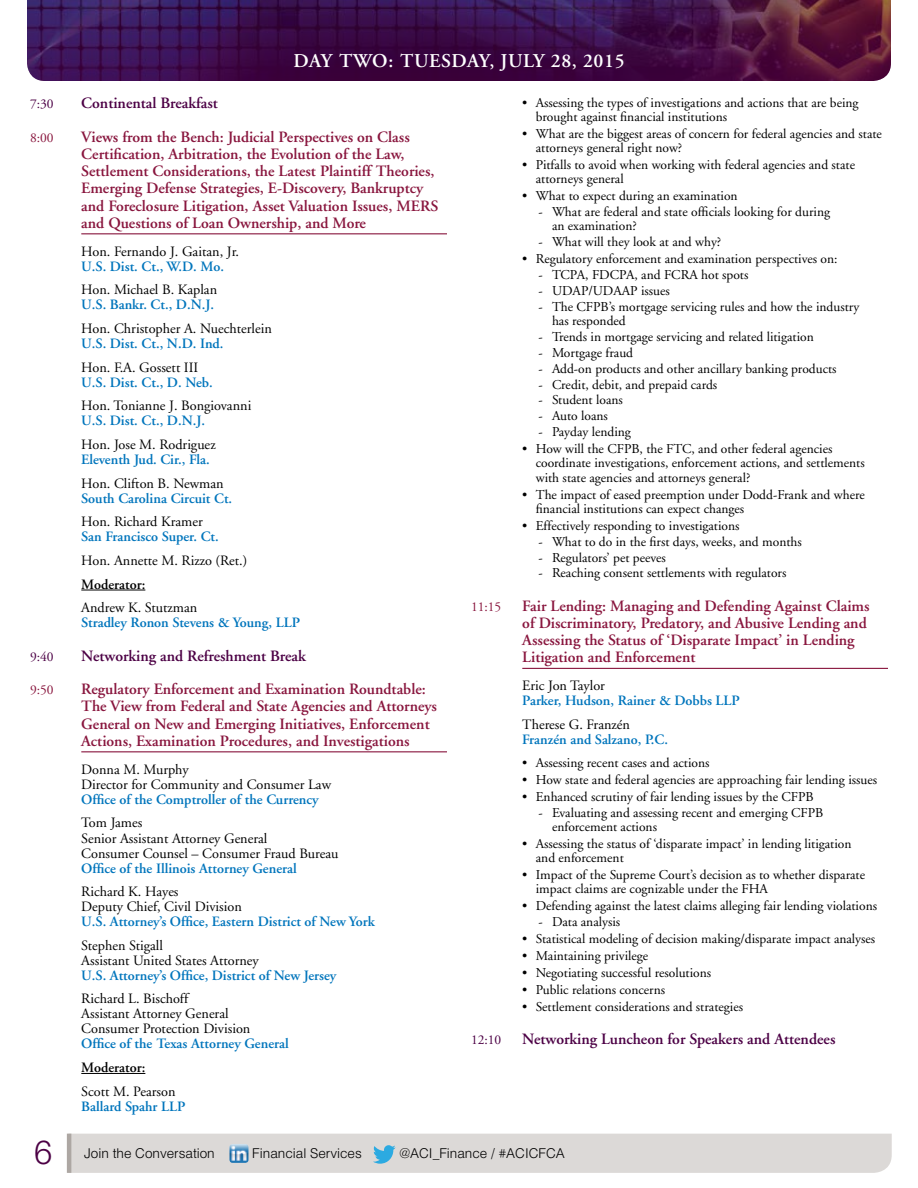
<style>
.page{position:relative;width:918px;height:1188px;background:#fff}
.page>*{position:absolute;margin:0;border:0;box-sizing:border-box;transform-origin:0 0}
.t1{font:300 33px "Helvetica";color:#4c0045}
.t2{font:600 19.5px "Adobe Garamond";letter-spacing:.03em;color:#fff}
.t3{font:600 15.75px/17.2px "Adobe Garamond";color:#89163e}
.t4{font:600 15.75px "Adobe Garamond";color:#4c0045}
.t5{font:14.25px/15px "Adobe Garamond";color:#000}
.t6{font:600 14.25px "Adobe Garamond";color:#0075bc}
.t7{font:600 14.25px "Adobe Garamond";color:#000}
.t8{font:13.5px/14.2px "Adobe Garamond";color:#000}
.t9{font:300 13.5px "Helvetica";color:#000}
.t10{font:13.5px "Adobe Garamond";color:#89163e}
.t11{font:13.5px "Adobe Garamond";color:#4c0045}
</style>
<div class="page">
<div style="left:71px;top:1134px;width:821px;height:39px;background:#dcd9d7"></div>
<hr style="left:67px;top:1134px;width:4px;height:39px;background:#ada7a3">
<img style="left:27px;top:0;width:864px;height:81px">
<hr style="left:522px;top:668px;width:366px;height:1px;background:#89163e">
<hr style="left:81px;top:233px;width:366px;height:1px;background:#89163e">
<hr style="left:81px;top:590px;width:64px;height:1px;background:#000">
<hr style="left:81px;top:751px;width:366px;height:1px;background:#89163e">
<hr style="left:81px;top:1073px;width:64px;height:1px;background:#000">
<h2 class="t2" style="left:293px;top:50px;width:333px">DAY TWO: TUESDAY, JULY 28, 2015</h2>
<p class="t8" style="left:536px;top:95px;width:324px;text-indent:-14px">• Assessing the types of investigations and actions that are being brought against financial institutions</p>
<p class="t8" style="left:536px;top:127px;width:348px;text-indent:-14px">• What are the biggest areas of concern for federal agencies and state attorneys general right now?</p>
<p class="t8" style="left:536px;top:158px;width:321px;text-indent:-14px">• Pitfalls to avoid when working with federal agencies and state attorneys general</p>
<p class="t8" style="left:522px;top:189px;width:217px">• What to expect during an examination</p>
<p class="t8" style="left:552px;top:205px;width:280px;text-indent:-14px">- What are federal and state officials looking for during an examination?</p>
<p class="t8" style="left:539px;top:235px;width:184px">- What will they look at and why?</p>
<p class="t8" style="left:522px;top:252px;width:317px">• Regulatory enforcement and examination perspectives on:</p>
<p class="t8" style="left:539px;top:268px;width:211px">- TCPA, FDCPA, and FCRA hot spots</p>
<p class="t8" style="left:539px;top:284px;width:133px">- UDAP/UDAAP issues</p>
<p class="t8" style="left:552px;top:300px;width:309px;text-indent:-14px">- The CFPB’s mortgage servicing rules and how the industry has responded</p>
<p class="t8" style="left:539px;top:330px;width:277px">- Trends in mortgage servicing and related litigation</p>
<p class="t8" style="left:539px;top:346px;width:96px">- Mortgage fraud</p>
<p class="t8" style="left:539px;top:362px;width:300px">- Add-on products and other ancillary banking products</p>
<p class="t8" style="left:539px;top:377px;width:180px">- Credit, debit, and prepaid cards</p>
<p class="t8" style="left:539px;top:393px;width:86px">- Student loans</p>
<p class="t8" style="left:539px;top:409px;width:71px">- Auto loans</p>
<p class="t8" style="left:539px;top:425px;width:94px">- Payday lending</p>
<p class="t8" style="left:536px;top:442px;width:330px;text-indent:-14px">• How will the CFPB, the FTC, and other federal agencies coordinate investigations, enforcement actions, and settlements with state agencies and attorneys general?</p>
<p class="t8" style="left:536px;top:488px;width:330px;text-indent:-14px">• The impact of eased preemption under Dodd-Frank and where financial institutions can expect changes</p>
<p class="t8" style="left:522px;top:519px;width:219px">• Effectively responding to investigations</p>
<p class="t8" style="left:539px;top:535px;width:265px">- What to do in the first days, weeks, and months</p>
<p class="t8" style="left:539px;top:550px;width:129px">- Regulators’ pet peeves</p>
<p class="t8" style="left:539px;top:566px;width:249px">- Reaching consent settlements with regulators</p>
<p class="t10" style="left:471px;top:599px;width:32px">11:15</p>
<p class="t3" style="left:522px;top:597px;width:349px">Fair Lending: Managing and Defending Against Claims of Discriminatory, Predatory, and Abusive Lending and Assessing the Status of ‘Disparate Impact’ in Lending Litigation and Enforcement</p>
<p class="t5" style="left:522px;top:679px;width:84px">Eric Jon Taylor</p>
<p class="t6" style="left:522px;top:693px;width:219px">Parker, Hudson, Rainer &amp; Dobbs LLP</p>
<p class="t5" style="left:522px;top:717px;width:109px">Therese G. Franzén</p>
<p class="t6" style="left:522px;top:732px;width:147px">Franzén and Salzano, P.C.</p>
<p class="t8" style="left:522px;top:756px;width:189px">• Assessing recent cases and actions</p>
<p class="t8" style="left:522px;top:773px;width:356px">• How state and federal agencies are approaching fair lending issues</p>
<p class="t8" style="left:522px;top:790px;width:293px">• Enhanced scrutiny of fair lending issues by the CFPB</p>
<p class="t8" style="left:552px;top:806px;width:273px;text-indent:-14px">- Evaluating and assessing recent and emerging CFPB enforcement actions</p>
<p class="t8" style="left:536px;top:837px;width:317px;text-indent:-14px">• Assessing the status of ‘disparate impact’ in lending litigation and enforcement</p>
<p class="t8" style="left:536px;top:868px;width:331px;text-indent:-14px">• Impact of the Supreme Court’s decision as to whether disparate impact claims are cognizable under the FHA</p>
<p class="t8" style="left:522px;top:899px;width:356px">• Defending against the latest claims alleging fair lending violations</p>
<p class="t8" style="left:538px;top:915px;width:83px">- Data analysis</p>
<p class="t8" style="left:522px;top:932px;width:355px">• Statistical modeling of decision making/disparate impact analyses</p>
<p class="t8" style="left:522px;top:949px;width:127px">• Maintaining privilege</p>
<p class="t8" style="left:522px;top:966px;width:190px">• Negotiating successful resolutions</p>
<p class="t8" style="left:522px;top:983px;width:144px">• Public relations concerns</p>
<p class="t8" style="left:522px;top:1000px;width:222px">• Settlement considerations and strategies</p>
<p class="t11" style="left:471px;top:1033px;width:32px">12:10</p>
<p class="t4" style="left:522px;top:1031px;width:315px">Networking Luncheon for Speakers and Attendees</p>
<p class="t11" style="left:30px;top:97px;width:25px">7:30</p>
<p class="t4" style="left:81px;top:95px;width:138px">Continental Breakfast</p>
<p class="t10" style="left:30px;top:130px;width:25px">8:00</p>
<p class="t3" style="left:81px;top:128px;width:359px">Views from the Bench: Judicial Perspectives on Class Certification, Arbitration, the Evolution of the Law, Settlement Considerations, the Latest Plaintiff Theories, Emerging Defense Strategies, E-Discovery, Bankruptcy and Foreclosure Litigation, Asset Valuation Issues, MERS and Questions of Loan Ownership, and More</p>
<p class="t5" style="left:81px;top:244px;width:159px">Hon. Fernando J. Gaitan, Jr.</p>
<p class="t6" style="left:81px;top:258px;width:144px">U.S. Dist. Ct., W.D. Mo.</p>
<p class="t5" style="left:81px;top:283px;width:137px">Hon. Michael B. Kaplan</p>
<p class="t6" style="left:81px;top:297px;width:134px">U.S. Bankr. Ct., D.N.J.</p>
<p class="t5" style="left:81px;top:321px;width:192px">Hon. Christopher A. Nuechterlein</p>
<p class="t6" style="left:81px;top:336px;width:144px">U.S. Dist. Ct., N.D. Ind.</p>
<p class="t5" style="left:81px;top:360px;width:119px">Hon. F.A. Gossett III</p>
<p class="t6" style="left:81px;top:374px;width:133px">U.S. Dist. Ct., D. Neb.</p>
<p class="t5" style="left:81px;top:399px;width:172px">Hon. Tonianne J. Bongiovanni</p>
<p class="t6" style="left:81px;top:413px;width:125px">U.S. Dist. Ct., D.N.J.</p>
<p class="t5" style="left:81px;top:437px;width:136px">Hon. Jose M. Rodriguez</p>
<p class="t6" style="left:81px;top:452px;width:130px">Eleventh Jud. Cir., Fla.</p>
<p class="t5" style="left:81px;top:476px;width:144px">Hon. Clifton B. Newman</p>
<p class="t6" style="left:81px;top:490px;width:152px">South Carolina Circuit Ct.</p>
<p class="t5" style="left:81px;top:515px;width:123px">Hon. Richard Kramer</p>
<p class="t6" style="left:81px;top:529px;width:139px">San Francisco Super. Ct.</p>
<p class="t5" style="left:81px;top:553px;width:168px">Hon. Annette M. Rizzo (Ret.)</p>
<p class="t7" style="left:81px;top:576px;width:66px">Moderator:</p>
<p class="t5" style="left:81px;top:601px;width:118px">Andrew K. Stutzman</p>
<p class="t6" style="left:81px;top:615px;width:220px">Stradley Ronon Stevens &amp; Young, LLP</p>
<p class="t11" style="left:30px;top:649px;width:25px">9:40</p>
<p class="t4" style="left:81px;top:647px;width:226px">Networking and Refreshment Break</p>
<p class="t10" style="left:30px;top:683px;width:25px">9:50</p>
<p class="t3" style="left:81px;top:681px;width:357px">Regulatory Enforcement and Examination Roundtable:<br>The View from Federal and State Agencies and Attorneys General on New and Emerging Initiatives, Enforcement Actions, Examination Procedures, and Investigations</p>
<p class="t5" style="left:81px;top:762px;width:251px">Donna M. Murphy<br>Director for Community and Consumer Law</p>
<p class="t6" style="left:81px;top:792px;width:239px">Office of the Comptroller of the Currency</p>
<p class="t5" style="left:81px;top:816px;width:259px">Tom James<br>Senior Assistant Attorney General<br>Consumer Counsel – Consumer Fraud Bureau</p>
<p class="t6" style="left:81px;top:860px;width:217px">Office of the Illinois Attorney General</p>
<p class="t5" style="left:81px;top:885px;width:162px">Richard K. Hayes<br>Deputy Chief, Civil Division</p>
<p class="t6" style="left:81px;top:914px;width:295px">U.S. Attorney’s Office, Eastern District of New York</p>
<p class="t5" style="left:81px;top:938px;width:179px">Stephen Stigall<br>Assistant United States Attorney</p>
<p class="t6" style="left:81px;top:967px;width:257px">U.S. Attorney’s Office, District of New Jersey</p>
<p class="t5" style="left:81px;top:992px;width:171px">Richard L. Bischoff<br>Assistant Attorney General<br>Consumer Protection Division</p>
<p class="t6" style="left:81px;top:1036px;width:209px">Office of the Texas Attorney General</p>
<p class="t7" style="left:81px;top:1060px;width:66px">Moderator:</p>
<p class="t5" style="left:81px;top:1084px;width:96px">Scott M. Pearson</p>
<p class="t6" style="left:81px;top:1098px;width:106px">Ballard Spahr LLP</p>
<h1 class="t1" style="left:34px;top:1131px;width:20px">6</h1>
<p class="t9" style="left:84px;top:1145px;width:132px">Join the Conversation</p>
<p class="t9" style="left:252px;top:1145px;width:111px">Financial Services</p>
<p class="t9" style="left:399px;top:1145px;width:167px">@ACI_Finance / #ACICFCA</p>
</div>
